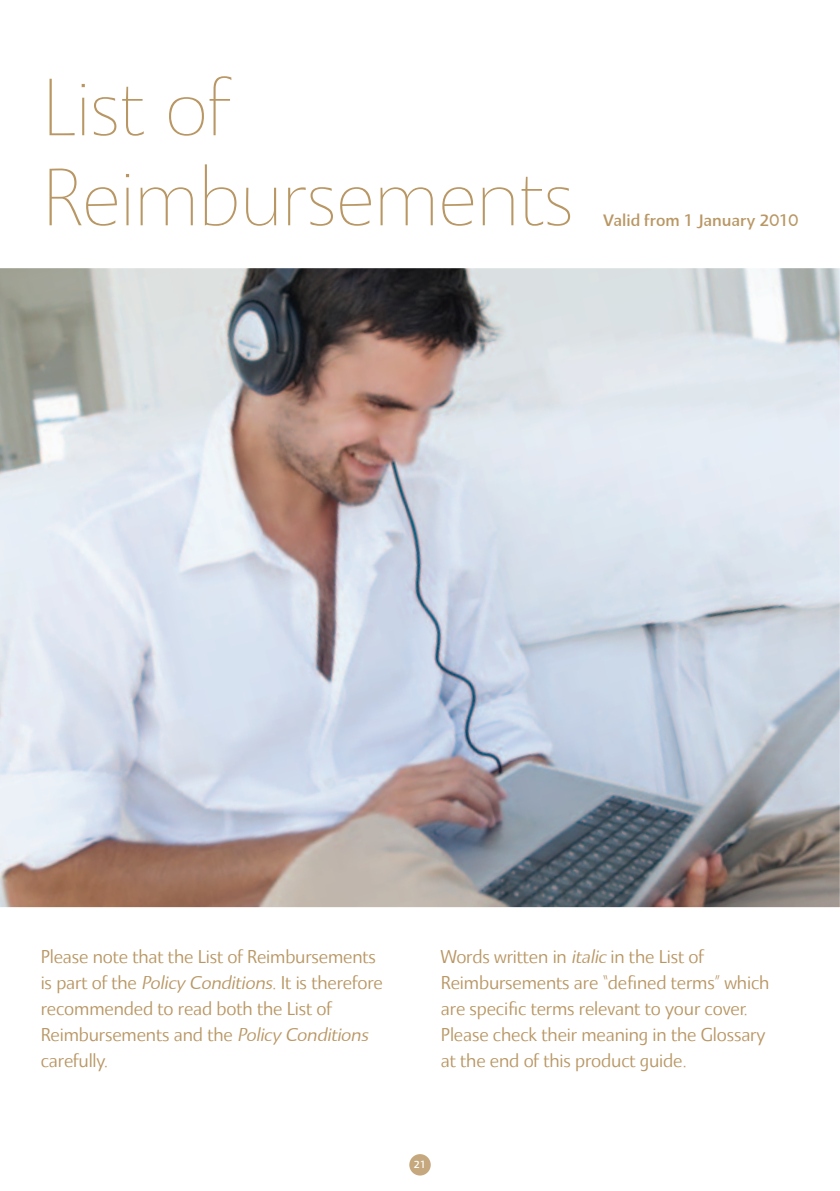
<style>
.page{position:relative;width:840px;height:1191px;background:#fff}
.page>*{position:absolute;margin:0;border:0;box-sizing:border-box;transform-origin:0 0}
.t1{font:100 80px/90px "BUPA Quanta";color:#b99764}
.t2{font:18px/26px "BUPA Quanta Text";letter-spacing:-.01em;color:#b99764}
.t3{font:500 16px "BUPA Quanta";letter-spacing:-.005em;color:#b99764}
.t4{font:500 10px "BUPA Quanta";color:#fff}
.s1{font-style:italic}
</style>
<div class="page">
<div style="left:409px;top:1154px;width:21px;height:21px;background:#c5a87d;border-radius:50%"></div>
<img style="left:0;top:268px;width:839px;height:639px">
<h1 class="t1" style="left:43px;top:60px;width:532px">List of<br>Reimbursements</h1>
<p class="t3" style="left:603px;top:210px;width:197px">Valid from 1 January 2010</p>
<p class="t2" style="left:41px;top:943px;width:343px">Please note that the List of Reimbursements is part of the <span class="s1">Policy Conditions</span>. It is therefore recommended to read both the List of Reimbursements and the <span class="s1">Policy Conditions </span>carefully.</p>
<p class="t2" style="left:440px;top:943px;width:330px">Words written in <span class="s1">italic</span> in the List of Reimbursements are “defined terms” which are specific terms relevant to your cover.<br>Please check their meaning in the Glossary at the end of this product guide.</p>
<p class="t4" style="left:413px;top:1158px;width:15px">21</p>
</div>
